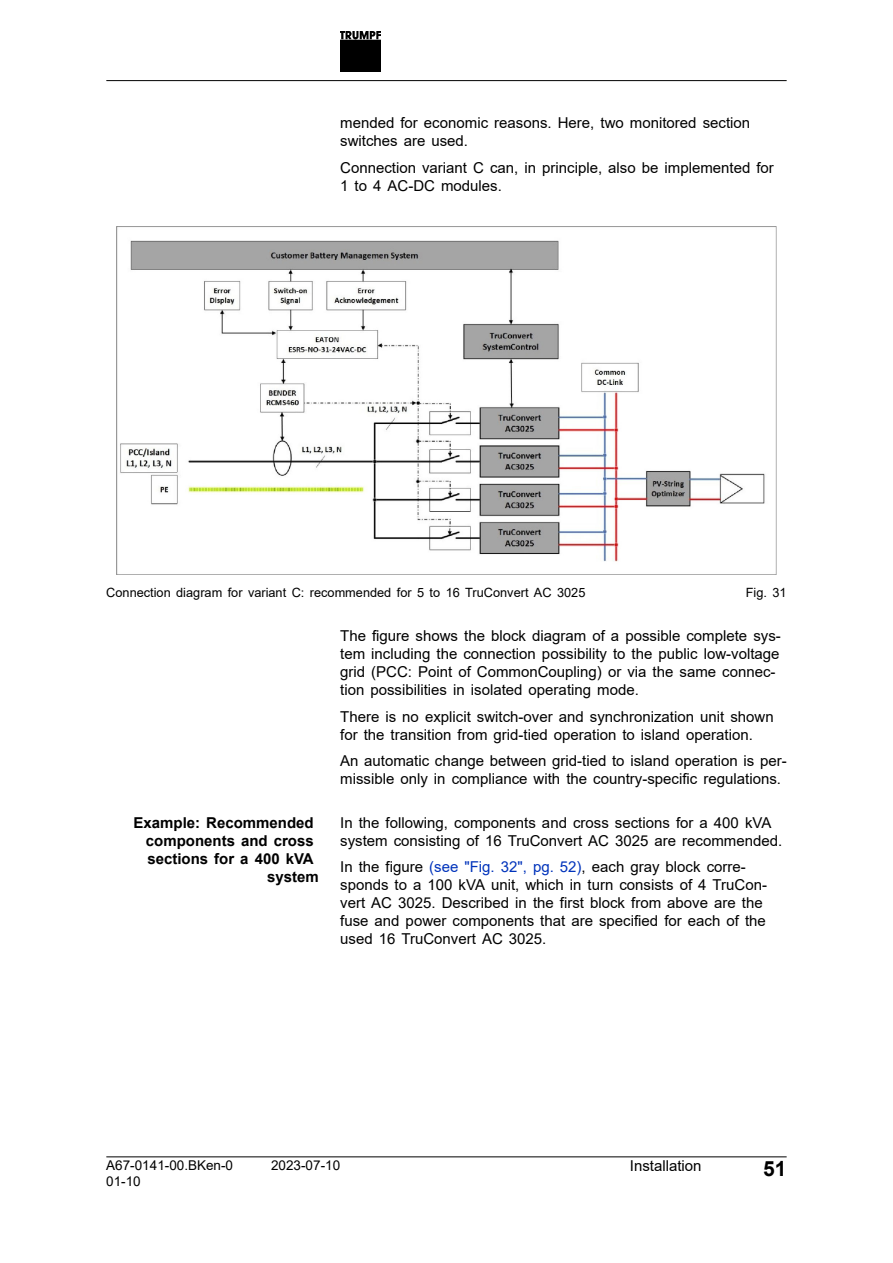
<style>
.page{position:relative;width:893px;height:1263px;background:#fff}
.page>*{position:absolute;margin:0;border:0;box-sizing:border-box;transform-origin:0 0}
.t1{font:700 21px "Arial";color:#000}
.t2{font:15px/18px "Arial";color:#000}
.t3{font:700 15px "Arial";color:#000}
.t4{font:13.5px/16.2px "Arial";color:#000}
.t5{font:12.75px "Arial";color:#000}
.s1{color:#03b}
</style>
<div class="page">
<img style="left:117px;top:227px;width:659px;height:347px">
<img style="left:340px;top:31px;width:41px;height:41px">
<hr style="left:106px;top:80px;width:681px;height:1px;background:#000">
<hr style="left:106px;top:1156px;width:681px;height:1px;background:#000">
<p class="t2" style="left:340px;top:114px;width:411px">mended for economic reasons. Here, two monitored section switches are used.</p>
<p class="t2" style="left:340px;top:158px;width:435px">Connection variant C can, in principle, also be implemented for<br>1 to 4 AC-DC modules.</p>
<p class="t5" style="left:106px;top:585px;width:481px">Connection diagram for variant C: recommended for 5 to 16 TruConvert AC 3025</p>
<p class="t5" style="left:746px;top:585px;width:42px">Fig. 31</p>
<p class="t2" style="left:340px;top:627px;width:442px">The figure shows the block diagram of a possible complete sys&shy;tem including the connection possibility to the public low-voltage grid (PCC: Point of CommonCoupling) or via the same connec&shy;tion possibilities in isolated operating mode.</p>
<p class="t2" style="left:340px;top:707px;width:435px">There is no explicit switch-over and synchronization unit shown for the transition from grid-tied operation to island operation.</p>
<p class="t2" style="left:340px;top:752px;width:448px">An automatic change between grid-tied to island operation is per&shy;missible only in compliance with the country-specific regulations.</p>
<p class="t2" style="left:340px;top:814px;width:444px">In the following, components and cross sections for a 400 kVA system consisting of 16 TruConvert AC 3025 are recommended.</p>
<p class="t2" style="left:340px;top:858px;width:428px">In the figure <span class="s1">(see "Fig. 32", pg. 52)</span>, each gray block corre&shy;sponds to a 100 kVA unit, which in turn consists of 4 TruCon&shy;vert AC 3025. Described in the first block from above are the fuse and power components that are specified for each of the used 16 TruConvert AC 3025.</p>
<p class="t3" style="left:134px;top:814px;width:182px">Example: Recommended</p>
<p class="t3" style="left:146px;top:832px;width:169px">components and cross</p>
<p class="t3" style="left:147px;top:850px;width:168px">sections for a 400 kVA</p>
<p class="t3" style="left:267px;top:868px;width:53px">system</p>
<p class="t4" style="left:106px;top:1157px;width:128px">A67-0141-00.BKen-0<br>01-10</p>
<p class="t4" style="left:271px;top:1157px;width:71px">2023-07-10</p>
<p class="t2" style="left:630px;top:1157px;width:73px">Installation</p>
<h1 class="t1" style="left:763px;top:1157px;width:25px">51</h1>
</div>
